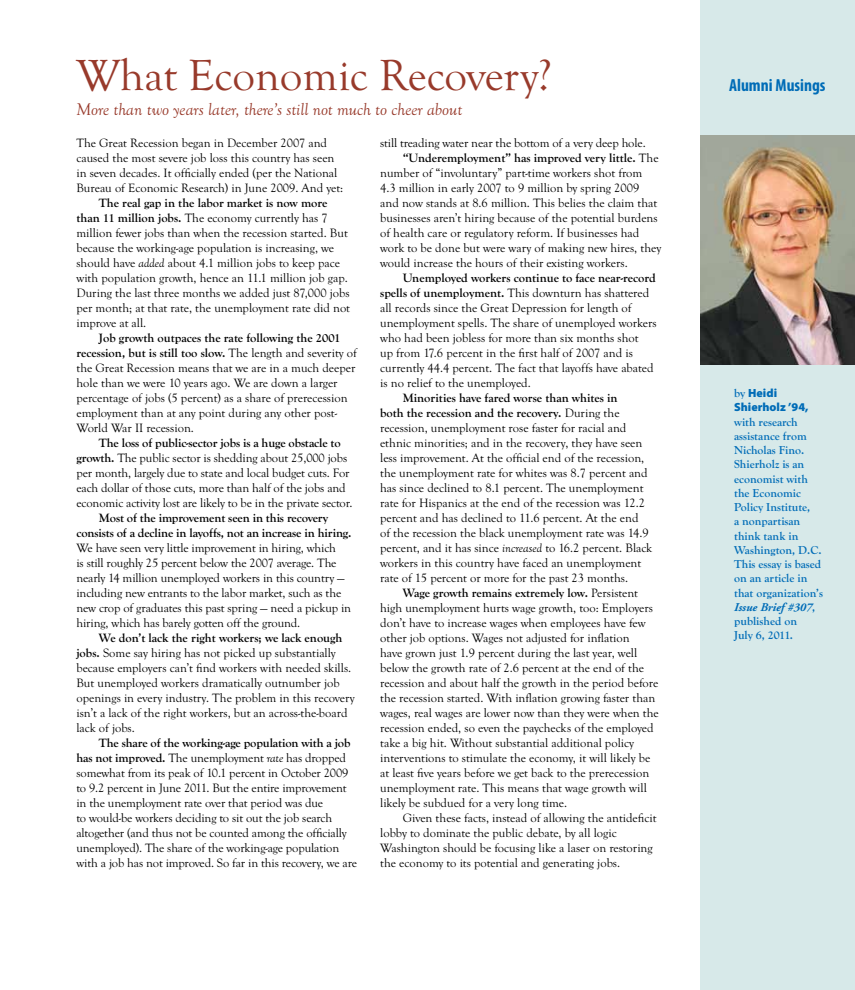
<style>
.page{position:relative;width:855px;height:990px;background:#fff}
.page>*{position:absolute;margin:0;border:0;box-sizing:border-box;transform-origin:0 0}
.t1{font:45px "Goudy Old Sty T";color:#983a2b}
.t2{font:italic 17.5px "Goudy Old Sty T";color:#983a2b}
.t3{font:700 condensed 17.5px "Myriad Pro";color:#006cb7}
.t4{font:12.5px/15px "Goudy Old Sty T";color:#000}
.t5{font:700 11.88px/14.2px "Goudy Old Sty T";color:#006cb7}
.t6{font:900 11.88px/14.2px "Myriad Pro";color:#006cb7}
.s1{font-weight:700}
.s2{font-style:italic}
.s3{font-family:"Goudy Old Sty T";font-weight:700}
.s4{font-family:"Adobe Garamond";font-style:italic}
</style>
<div class="page">
<div style="left:701px;top:0;width:154px;height:990px;background:#d7e9e9"></div>
<img style="left:701px;top:135px;width:154px;height:229px">
<h1 class="t1" style="left:76px;top:50px;width:477px">What Economic Recovery?</h1>
<p class="t2" style="left:76px;top:100px;width:388px">More than two years later, there’s still not much to cheer about</p>
<p class="t4" style="left:76px;top:136px;width:268px">The Great Recession began in December 2007 and caused the most severe job loss this country has seen in seven decades. It offcially ended (per the National Bureau of Economic Research) in June 2009. And yet:</p>
<p class="t4" style="left:76px;top:196px;width:275px;text-indent:22px"><span class="s1">The real gap in the labor market is now more than 11 million jobs.</span> The economy currently has 7 million fewer jobs than when the recession started. But because the working-age population is increasing, we should have <span class="s2">added</span> about 4.1 million jobs to keep pace with population growth, hence an 11.1 million job gap.<br>During the last three months we added just 87,000 jobs per month; at that rate, the unemployment rate did not improve at all.</p>
<p class="t4" style="left:76px;top:331px;width:283px;text-indent:22px"><span class="s1">Job growth outpaces the rate following the 2001 recession, but is still too slow.</span> The length and severity of the Great Recession means that we are in a much deeper hole than we were 10 years ago. We are down a larger percentage of jobs (5 percent) as a share of prerecession employment than at any point during any other post-World War II recession.</p>
<p class="t4" style="left:76px;top:436px;width:278px;text-indent:22px"><span class="s1">The loss of public-sector jobs is a huge obstacle to growth.</span> The public sector is shedding about 25,000 jobs per month, largely due to state and local budget cuts. For each dollar of those cuts, more than half of the jobs and economic activity lost are likely to be in the private sector.</p>
<p class="t4" style="left:76px;top:511px;width:277px;text-indent:22px"><span class="s1">Most of the improvement seen in this recovery consists of a decline in layoffs, not an increase in hiring.<br></span>We have seen very little improvement in hiring, which<br>is still roughly 25 percent below the 2007 average. The nearly 14 million unemployed workers in this country — including new entrants to the labor market, such as the new crop of graduates this past spring — need a pickup in hiring, which has barely gotten off the ground.</p>
<p class="t4" style="left:76px;top:631px;width:280px;text-indent:22px"><span class="s1">We don’t lack the right workers; we lack enough jobs.</span> Some say hiring has not picked up substantially because employers can’t fnd workers with needed skills.<br>But unemployed workers dramatically outnumber job openings in every industry. The problem in this recovery isn’t a lack of the right workers, but an across-the-board lack of jobs.</p>
<p class="t4" style="left:76px;top:736px;width:282px;text-indent:22px"><span class="s1">The share of the working-age population with a job has not improved.</span> The unemployment <span class="s2">rate</span> has dropped somewhat from its peak of 10.1 percent in October 2009 to 9.2 percent in June 2011. But the entire improvement in the unemployment rate over that period was due<br>to would-be workers deciding to sit out the job search altogether (and thus not be counted among the offcially unemployed). The share of the working-age population with a job has not improved. So far in this recovery, we are</p>
<p class="t4" style="left:380px;top:136px;width:267px">still treading water near the bottom of a very deep hole.</p>
<p class="t4" style="left:380px;top:151px;width:280px;text-indent:22px"><span class="s1">“Underemployment” has improved very little.</span> The number of “involuntary” part-time workers shot from</p>
<p class="t4" style="left:380px;top:181px;width:283px">4.3 million in early 2007 to 9 million by spring 2009<br>and now stands at 8.6 million. This belies the claim that businesses aren’t hiring because of the potential burdens of health care or regulatory reform. If businesses had work to be done but were wary of making new hires, they would increase the hours of their existing workers.</p>
<p class="t4" style="left:380px;top:271px;width:278px;text-indent:22px"><span class="s1">Unemployed workers continue to face near-record spells of unemployment.</span> This downturn has shattered all records since the Great Depression for length of unemployment spells. The share of unemployed workers who had been jobless for more than six months shot<br>up from 17.6 percent in the frst half of 2007 and is currently 44.4 percent. The fact that layoffs have abated is no relief to the unemployed.</p>
<p class="t4" style="left:380px;top:391px;width:274px;text-indent:22px"><span class="s1">Minorities have fared worse than whites in<br>both the recession and the recovery.</span> During the recession, unemployment rose faster for racial and ethnic minorities; and in the recovery, they have seen less improvement. At the offcial end of the recession, the unemployment rate for whites was 8.7 percent and has since declined to 8.1 percent. The unemployment rate for Hispanics at the end of the recession was 12.2 percent and has declined to 11.6 percent. At the end of the recession the black unemployment rate was 14.9 percent, and it has since <span class="s2">increased</span> to 16.2 percent. Black workers in this country have faced an unemployment rate of 15 percent or more for the past 23 months.</p>
<p class="t4" style="left:380px;top:586px;width:280px;text-indent:22px"><span class="s1">Wage growth remains extremely low.</span> Persistent high unemployment hurts wage growth, too: Employers don’t have to increase wages when employees have few other job options. Wages not adjusted for infation<br>have grown just 1.9 percent during the last year, well below the growth rate of 2.6 percent at the end of the recession and about half the growth in the period before the recession started. With infation growing faster than wages, real wages are lower now than they were when the recession ended, so even the paychecks of the employed take a big hit. Without substantial additional policy interventions to stimulate the economy, it will likely be at least fve years before we get back to the prerecession unemployment rate. This means that wage growth will likely be subdued for a very long time.</p>
<p class="t4" style="left:380px;top:811px;width:278px;text-indent:22px">Given these facts, instead of allowing the antidefcit lobby to dominate the public debate, by all logic Washington should be focusing like a laser on restoring the economy to its potential and generating jobs.</p>
<h2 class="t3" style="left:729px;top:74px;width:98px">Alumni Musings</h2>
<p class="t6" style="left:734px;top:386px;width:76px"><span class="s3">by</span> Heidi<br>Shierholz ’94,</p>
<p class="t5" style="left:734px;top:415px;width:90px">with research assistance from<br>Nicholas Fino.<br>Shierholz is an economist with the Economic<br>Policy Institute,<br>a nonpartisan think tank in<br>Washington, D.C.<br>This essay is based on an article in that organization’s<br><span class="s4">Issue Brief #307</span>, published on<br>July 6, 2011.</p>
</div>
